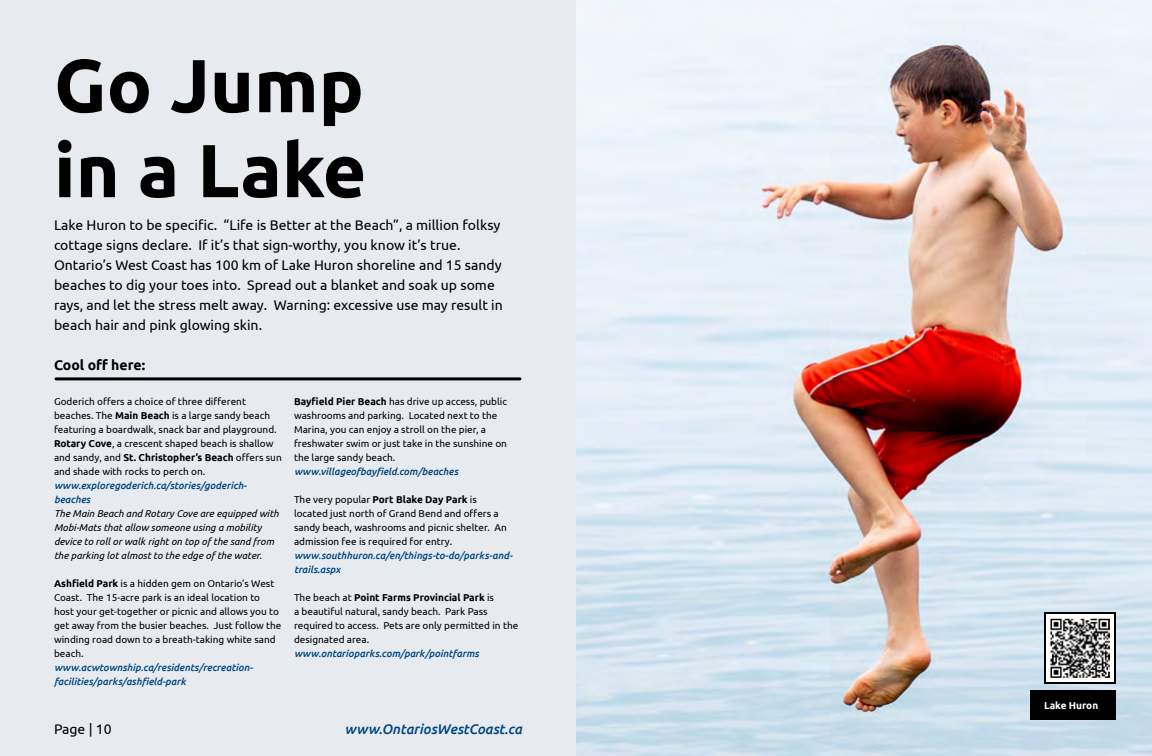
<style>
.page{position:relative;width:1152px;height:756px;background:#fff}
.page>*{position:absolute;margin:0;border:0;box-sizing:border-box;transform-origin:0 0}
.Title_01__75_Point{font:700 75px/85px "Ubuntu";color:#000}
.Heading_02__18_Point{font:14px/20px "Ubuntu";color:#000}
.Heading_02__18_Point-2{font:italic 500 14px "Ubuntu";color:#00467f}
.Heading_02__18_Point-3{font:700 14px "Ubuntu";color:#000}
.Body{font:10px/14px "Ubuntu";color:#000}
.Body-2{font:italic 500 10px/14px "Ubuntu";color:#00467f}
.Body-3{font:italic 10px/14px "Ubuntu";color:#000}
.Body-4{font:700 10px "Ubuntu";color:#fff}
.s1{font-weight:700}
</style>
<div class="page">
<img style="left:576px;top:0;width:576px;height:756px">
<div style="left:0;top:0;width:576px;height:756px;background:#e7ebf0"></div>
<hr style="left:56px;top:377px;width:464px;height:3px;background:#000">
<div style="left:1030px;top:690px;width:86px;height:30px;background:#000"></div>
<svg style="left:1047px;top:615px;width:66px;height:66px"></svg>
<img style="left:1051px;top:619px;width:58px;height:58px">
<div style="left:1044px;top:612px;width:72px;height:72px;border:2px solid #000"></div>
<p class="Title_01__75_Point" style="left:54px;top:42px;width:314px">Go Jump in a Lake</p>
<p class="Heading_02__18_Point" style="left:54px;top:215px;width:450px">Lake Huron to be specific. “Life is Better at the Beach”, a million folksy cottage signs declare. If it’s that sign-worthy, you know it’s true.<br>Ontario’s West Coast has 100 km of Lake Huron shoreline and 15 sandy beaches to dig your toes into. Spread out a blanket and soak up some rays, and let the stress melt away. Warning: excessive use may result in beach hair and pink glowing skin.</p>
<p class="Heading_02__18_Point-3" style="left:54px;top:357px;width:93px">Cool off here:</p>
<p class="Body" style="left:54px;top:394px;width:229px">Goderich offers a choice of three different beaches. The <span class="s1">Main Beach</span> is a large sandy beach featuring a boardwalk, snack bar and playground.<br><span class="s1">Rotary Cove</span>, a crescent shaped beach is shallow and sandy, and <span class="s1">St. Christopher’s Beach</span> offers sun and shade with rocks to perch on.</p>
<p class="Body-2" style="left:54px;top:478px;width:195px">www.exploregoderich.ca/stories/goderich&shy;beaches</p>
<p class="Body-3" style="left:54px;top:506px;width:226px">The Main Beach and Rotary Cove are equipped with Mobi-Mats that allow someone using a mobility device to roll or walk right on top of the sand from the parking lot almost to the edge of the water.</p>
<p class="Body" style="left:54px;top:576px;width:229px"><span class="s1">Ashfield Park</span> is a hidden gem on Ontario’s West Coast. The 15-acre park is an ideal location to host your get-together or picnic and allows you to get away from the busier beaches. Just follow the winding road down to a breath-taking white sand beach.</p>
<p class="Body-2" style="left:54px;top:660px;width:201px">www.acwtownship.ca/residents/recreation&shy;facilities/parks/ashfield-park</p>
<p class="Body" style="left:294px;top:394px;width:215px"><span class="s1">Bayfield Pier Beach</span> has drive up access, public washrooms and parking. Located next to the Marina, you can enjoy a stroll on the pier, a freshwater swim or just take in the sunshine on the large sandy beach.</p>
<p class="Body-2" style="left:294px;top:464px;width:166px">www.villageofbayfield.com/beaches</p>
<p class="Body" style="left:294px;top:492px;width:214px">The very popular <span class="s1">Port Blake Day Park</span> is located just north of Grand Bend and offers a sandy beach, washrooms and picnic shelter. An admission fee is required for entry.</p>
<p class="Body-2" style="left:294px;top:548px;width:220px">www.southhuron.ca/en/things-to-do/parks-and&shy;trails.aspx</p>
<p class="Body" style="left:294px;top:590px;width:226px">The beach at <span class="s1">Point Farms Provincial Park</span> is<br>a beautiful natural, sandy beach. Park Pass required to access. Pets are only permitted in the designated area.</p>
<p class="Body-2" style="left:294px;top:646px;width:186px">www.ontarioparks.com/park/pointfarms</p>
<p class="Heading_02__18_Point" style="left:54px;top:718px;width:59px">Page | 10</p>
<p class="Heading_02__18_Point-2" style="left:345px;top:720px;width:179px">www.OntariosWestCoast.ca</p>
<p class="Body-4" style="left:1044px;top:699px;width:56px">Lake Huron</p>
</div>
